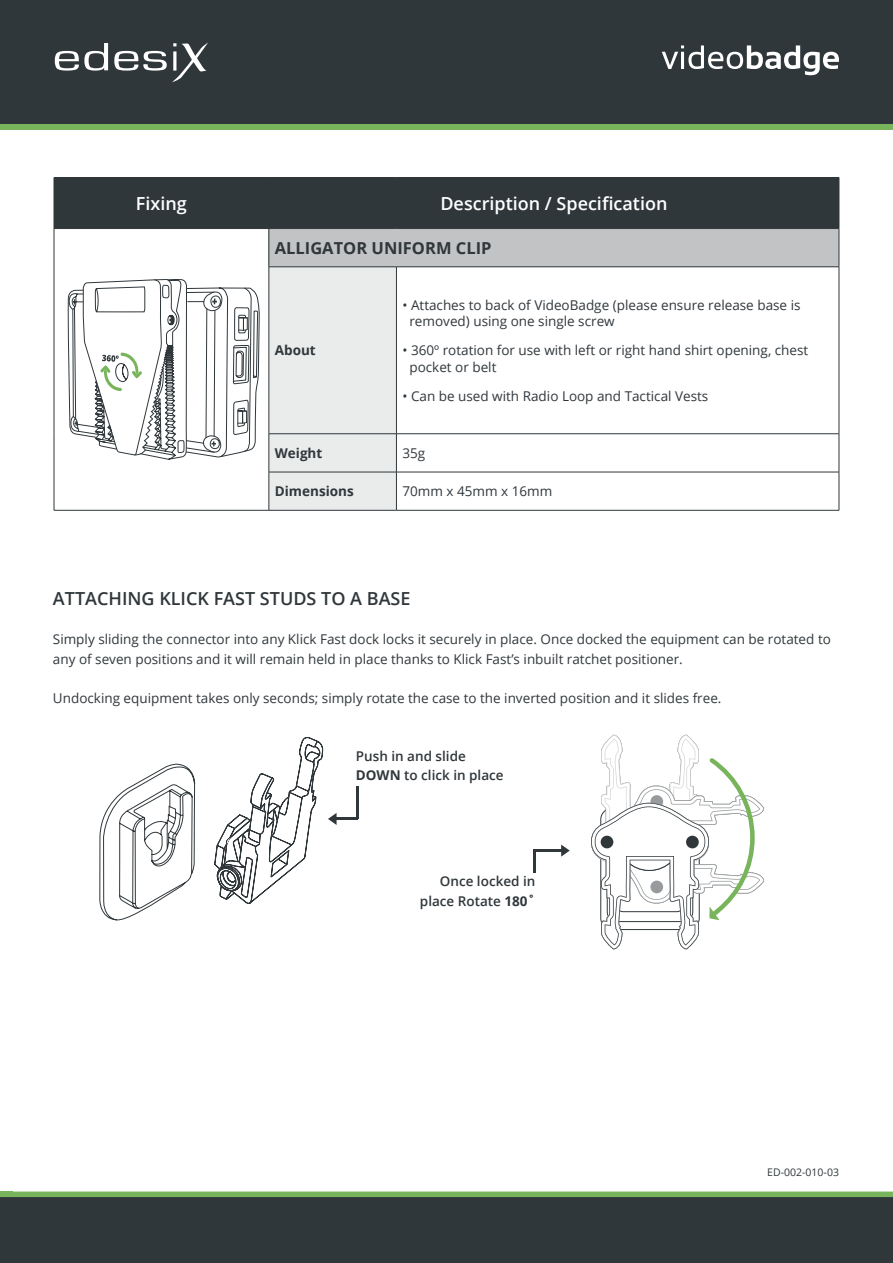
<style>
.page{position:relative;width:893px;height:1263px;background:#fff}
.page>*{position:absolute;margin:0;border:0;box-sizing:border-box;transform-origin:0 0}
.FontAwesome_Close{font:600 18px "Open Sans";color:#fff}
.t1{font:600 18px "Open Sans";color:#30373b}
.t2{font:700 16.5px "Open Sans";color:#30373b}
.Body{font:13.5px/19.5px "Open Sans";color:#30373b}
.Dark_Bullets{font:13.5px/16.5px "Open Sans";color:#30373b}
.Body-2{font:600 13.5px "Open Sans";color:#30373b}
.Body-3{font:700 13.5px "Open Sans";color:#30373b}
.t3{font:10.5px "Open Sans";color:#30373b}
.s1{font-weight:700}
</style>
<div class="page">
<svg style="left:0;top:123px;width:893px;height:7px;background:#6da257"></svg>
<div style="left:0;top:0;width:893px;height:123px;background:#30373b"></div>
<svg style="left:0;top:1191px;width:893px;height:6px;background:#84ba6a"></svg>
<div style="left:0;top:1197px;width:893px;height:66px;background:#30373b"></div>
<svg style="left:55px;top:50px;width:39px;height:21px"></svg>
<svg style="left:187px;top:42px;width:21px;height:30px"></svg>
<svg style="left:662px;top:45px;width:177px;height:30px"></svg>
<svg style="left:94px;top:43px;width:93px;height:87px"></svg>
<svg style="left:99px;top:763px;width:96px;height:500px"></svg>
<svg style="left:591px;top:735px;width:173px;height:214px"></svg>
<svg style="left:214px;top:737px;width:123px;height:167px"></svg>
<hr style="left:336px;top:818px;width:22px;height:2px;background:#30373b">
<hr style="left:356px;top:786px;width:2px;height:33px;background:#30373b">
<svg style="left:561px;top:844px;width:9px;height:13px"></svg>
<hr style="left:533px;top:850px;width:29px;height:2px;background:#30373b">
<hr style="left:533px;top:850px;width:2px;height:22px;background:#30373b">
<div style="left:55px;top:178px;width:784px;height:50px;background:#30373b"></div>
<div style="left:269px;top:229px;width:570px;height:38px;background:#c1c3c4"></div>
<div style="left:270px;top:268px;width:126px;height:242px;background:#eaebeb"></div>
<hr style="left:54px;top:178px;width:1px;height:50px;background:#30373b">
<hr style="left:54px;top:177px;width:215px;height:1px;background:#30373b">
<hr style="left:54px;top:228px;width:215px;height:1px;background:#30373b">
<hr style="left:269px;top:177px;width:127px;height:1px;background:#30373b">
<hr style="left:396px;top:177px;width:443px;height:1px;background:#30373b">
<hr style="left:269px;top:228px;width:127px;height:1px;background:#30373b">
<hr style="left:396px;top:228px;width:443px;height:1px;background:#30373b">
<hr style="left:269px;top:267px;width:127px;height:1px;background:#30373b">
<hr style="left:269px;top:510px;width:127px;height:1px;background:#30373b">
<hr style="left:269px;top:178px;width:1px;height:50px;background:#30373b">
<hr style="left:839px;top:178px;width:1px;height:50px;background:#30373b">
<hr style="left:54px;top:229px;width:1px;height:38px;background:#30373b">
<hr style="left:54px;top:267px;width:1px;height:167px;background:#30373b">
<hr style="left:54px;top:434px;width:1px;height:38px;background:#30373b">
<hr style="left:54px;top:472px;width:1px;height:38px;background:#30373b">
<hr style="left:269px;top:229px;width:1px;height:38px;background:#30373b">
<hr style="left:839px;top:229px;width:1px;height:38px;background:#30373b">
<hr style="left:54px;top:510px;width:215px;height:1px;background:#30373b">
<hr style="left:269px;top:267px;width:1px;height:167px;background:#30373b">
<hr style="left:396px;top:267px;width:1px;height:167px;background:#30373b">
<hr style="left:396px;top:267px;width:443px;height:1px;background:#30373b">
<hr style="left:839px;top:267px;width:1px;height:167px;background:#30373b">
<hr style="left:269px;top:434px;width:1px;height:38px;background:#30373b">
<hr style="left:269px;top:433px;width:127px;height:1px;background:#30373b">
<hr style="left:396px;top:434px;width:1px;height:38px;background:#30373b">
<hr style="left:396px;top:433px;width:443px;height:1px;background:#30373b">
<hr style="left:839px;top:434px;width:1px;height:38px;background:#30373b">
<hr style="left:269px;top:472px;width:1px;height:38px;background:#30373b">
<hr style="left:269px;top:472px;width:127px;height:1px;background:#30373b">
<hr style="left:396px;top:472px;width:1px;height:38px;background:#30373b">
<hr style="left:396px;top:472px;width:443px;height:1px;background:#30373b">
<hr style="left:839px;top:472px;width:1px;height:38px;background:#30373b">
<hr style="left:396px;top:510px;width:443px;height:1px;background:#30373b">
<svg style="left:69px;top:279px;width:191px;height:232px"></svg>
<p class="FontAwesome_Close" style="left:136px;top:191px;width:52px">Fixing</p>
<p class="FontAwesome_Close" style="left:440px;top:191px;width:228px">Description / Specification</p>
<h1 class="t2" style="left:275px;top:236px;width:218px">ALLIGATOR UNIFORM CLIP</h1>
<p class="Body-3" style="left:275px;top:341px;width:42px">About</p>
<p class="Dark_Bullets" style="left:409px;top:296px;width:393px;text-indent:-7px">• Attaches to back of VideoBadge (please ensure release base is removed) using one single screw</p>
<p class="Dark_Bullets" style="left:409px;top:342px;width:400px;text-indent:-7px">• 360º rotation for use with left or right hand shirt opening, chest pocket or belt</p>
<p class="Dark_Bullets" style="left:402px;top:388px;width:307px">• Can be used with Radio Loop and Tactical Vests</p>
<p class="Body-3" style="left:275px;top:444px;width:49px">Weight</p>
<p class="Dark_Bullets" style="left:402px;top:445px;width:24px">35g</p>
<p class="Body-3" style="left:275px;top:482px;width:80px">Dimensions</p>
<p class="Dark_Bullets" style="left:402px;top:483px;width:151px">70mm x 45mm x 16mm</p>
<h1 class="t1" style="left:53px;top:586px;width:359px">ATTACHING KLICK FAST STUDS TO A BASE</h1>
<p class="Body" style="left:53px;top:629px;width:779px">Simply sliding the connector into any Klick Fast dock locks it securely in place. Once docked the equipment can be rotated to any of seven positions and it will remain held in place thanks to Klick Fast’s inbuilt ratchet positioner.</p>
<p class="Body" style="left:53px;top:688px;width:670px">Undocking equipment takes only seconds; simply rotate the case to the inverted position and it slides free.</p>
<p class="Body-2" style="left:356px;top:746px;width:111px">Push in and slide</p>
<p class="Body-2" style="left:356px;top:766px;width:149px"><span class="s1">DOWN</span> to click in place</p>
<p class="Body-2" style="left:440px;top:872px;width:97px">Once locked in</p>
<p class="Body-2" style="left:420px;top:892px;width:117px">place Rotate <span class="s1">180˚</span></p>
<p class="t3" style="left:767px;top:1165px;width:73px">ED-002-010-03</p>
</div>
